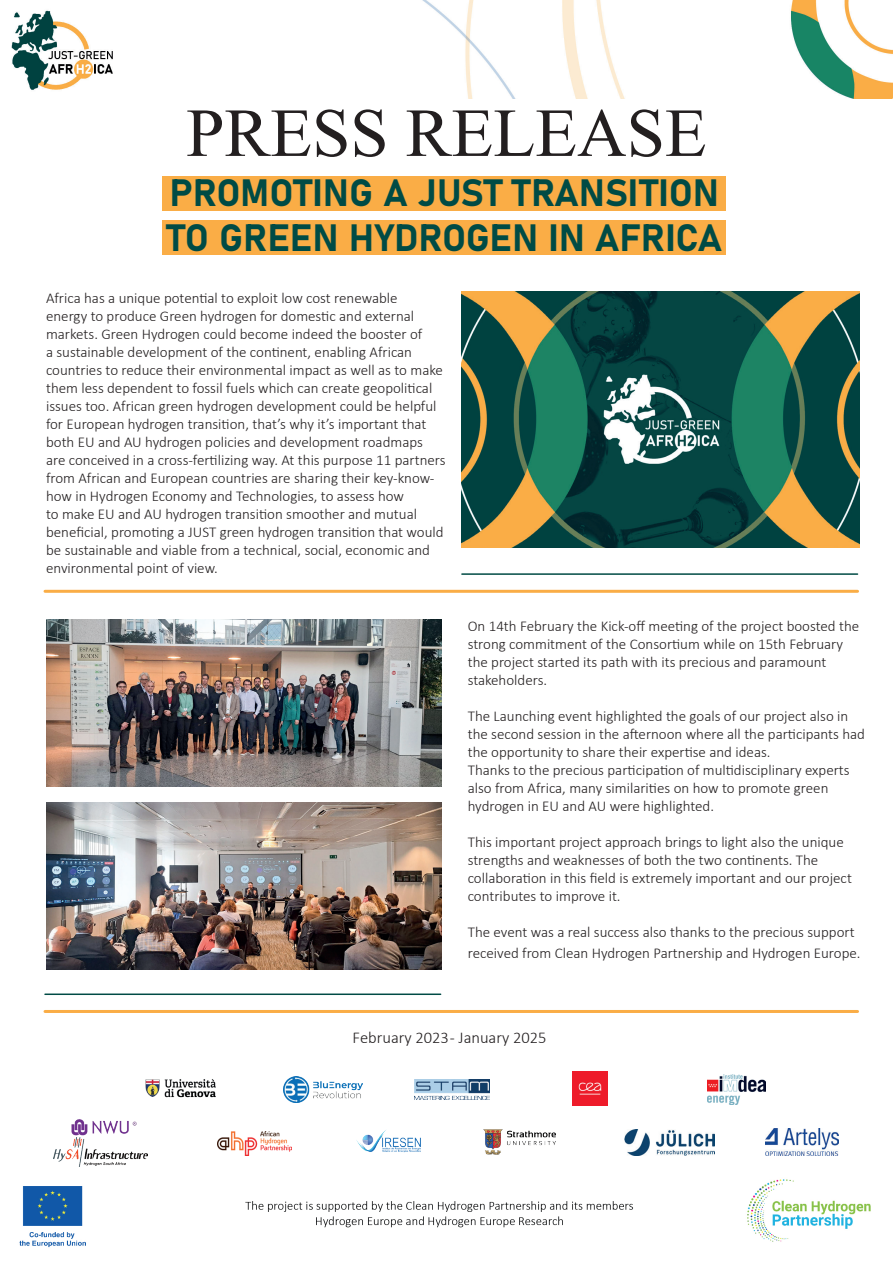
<style>
.page{position:relative;width:893px;height:1263px;background:#fff}
.page>*{position:absolute;margin:0;border:0;box-sizing:border-box;transform-origin:0 0}
.t1{font:68.55px "Times New Roman";color:#231f20}
.t2{font:37.5px/45px "Bahnschrift";color:#004b45}
.t3{font:300 16.5px "Calibri";color:#231f20}
.t4{font:300 15px/18px "Calibri";color:#231f20}
</style>
<div class="page">
<div style="left:163px;top:220px;width:563px;height:35px;background:#faad46"></div>
<div style="left:163px;top:176px;width:563px;height:35px;background:#faad46"></div>
<img style="left:11px;top:0;width:882px;height:98px">
<img style="left:19px;top:1179px;width:852px;height:69px">
<img style="left:414px;top:1079px;width:76px;height:20px">
<img style="left:217px;top:1131px;width:75px;height:24px">
<img style="left:765px;top:1129px;width:74px;height:26px">
<img style="left:707px;top:1074px;width:58px;height:30px">
<img style="left:624px;top:1129px;width:91px;height:27px">
<img style="left:145px;top:1079px;width:71px;height:19px">
<img style="left:356px;top:1130px;width:65px;height:23px">
<img style="left:483px;top:1129px;width:73px;height:26px">
<img style="left:54px;top:1138px;width:94px;height:29px">
<img style="left:71px;top:1119px;width:66px;height:19px">
<img style="left:283px;top:1076px;width:79px;height:26px">
<img style="left:573px;top:1071px;width:34px;height:35px">
<img style="left:461px;top:291px;width:398px;height:257px">
<img style="left:46px;top:620px;width:395px;height:167px">
<img style="left:46px;top:802px;width:395px;height:167px">
<hr style="left:45px;top:590px;width:812px;height:3px;background:#faad46">
<hr style="left:45px;top:1010px;width:812px;height:3px;background:#faad46">
<hr style="left:462px;top:573px;width:395px;height:2px;background:#004b45">
<hr style="left:45px;top:993px;width:396px;height:2px;background:#004b45">
<h1 class="t1" style="left:186px;top:85px;width:522px">PRESS RELEASE</h1>
<h2 class="t2" style="left:167px;top:168px;width:557px">PROMOTING A JUST TRANSITION<br>TO GREEN HYDROGEN IN AFRICA</h2>
<p class="t4" style="left:46px;top:289px;width:401px">Africa has a unique potential to exploit low cost renewable<br>energy to produce Green hydrogen for domestic and external markets. Green Hydrogen could become indeed the booster of<br>a sustainable development of the continent, enabling African countries to reduce their environmental impact as well as to make them less dependent to fossil fuels which can create geopolitical issues too. African green hydrogen development could be helpful for European hydrogen transition, that’s why it’s important that both EU and AU hydrogen policies and development roadmaps are conceived in a cross-fertilizing way. At this purpose 11 partners from African and European countries are sharing their key-know&shy;how in Hydrogen Economy and Technologies, to assess how<br>to make EU and AU hydrogen transition smoother and mutual beneficial, promoting a JUST green hydrogen transition that would be sustainable and viable from a technical, social, economic and environmental point of view.</p>
<p class="t4" style="left:468px;top:617px;width:393px">On 14th February the Kick-off meeting of the project boosted the strong commitment of the Consortium while on 15th February the project started its path with its precious and paramount stakeholders.</p>
<p class="t4" style="left:468px;top:707px;width:399px">The Launching event highlighted the goals of our project also in the second session in the afternoon where all the participants had the opportunity to share their expertise and ideas.<br>Thanks to the precious participation of multidisciplinary experts also from Africa, many similarities on how to promote green hydrogen in EU and AU were highlighted.</p>
<p class="t4" style="left:468px;top:833px;width:386px">This important project approach brings to light also the unique strengths and weaknesses of both the two continents. The collaboration in this field is extremely important and our project contributes to improve it.</p>
<p class="t4" style="left:468px;top:921px;width:394px;line-height:21.6px">The event was a real success also thanks to the precious support received from Clean Hydrogen Partnership and Hydrogen Europe.</p>
<p class="t3" style="left:353px;top:1027px;width:195px">February 2023 - January 2025</p>
</div>
